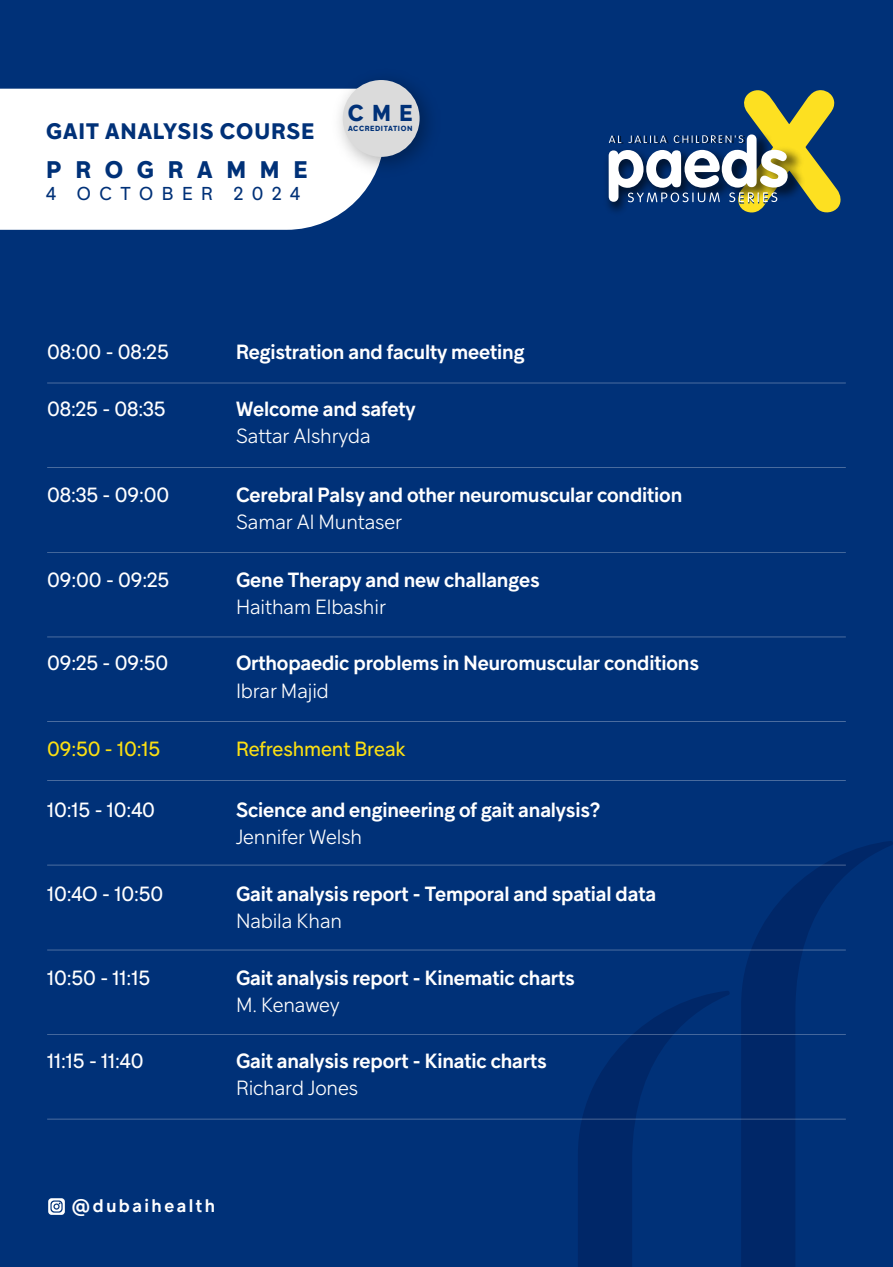
<style>
.page{position:relative;width:893px;height:1267px;background:#003178}
.page>*{position:absolute;margin:0;border:0;box-sizing:border-box;transform-origin:0 0}
.t1{font:700 23.7px "Guillon";letter-spacing:.58em;color:#003178}
.t2{font:700 22.65px "Guillon";color:#003178}
.t3{font:700 22.05px "Guillon";letter-spacing:.04em;color:#003178}
.t4{font:600 20.25px "Guillon";letter-spacing:-.005em;color:#fff}
.t5{font:20.25px "Guillon";letter-spacing:-.005em;color:#fff}
.t6{font:300 20.25px "Guillon";letter-spacing:-.005em;color:#fff}
.t7{font:20.25px "Guillon";letter-spacing:-.005em;color:#fbdf12}
.t8{font:18.45px "Guillon";letter-spacing:.46em;color:#003178}
.t9{font:600 18px "Guillon";letter-spacing:.14em;color:#fff}
.t10{font:700 7.35px "Guillon";letter-spacing:.08em;color:#003178}
</style>
<div class="page">
<svg style="left:609px;top:90px;width:232px;height:123px"></svg>
<div style="left:0;top:89px;width:370px;height:141px;background:#fff"></div>
<svg style="left:578px;top:991px;width:153px;height:276px"></svg>
<svg style="left:741px;top:841px;width:152px;height:426px"></svg>
<img style="left:324px;top:80px;width:105px;height:104px">
<div style="left:343px;top:80px;width:77px;height:77px;background:#dbdbdb;border-radius:50%"></div>
<hr style="left:47px;top:383px;width:799px;height:1px;background:#fff">
<hr style="left:47px;top:467px;width:799px;height:1px;background:#fff">
<hr style="left:47px;top:552px;width:799px;height:1px;background:#fff">
<hr style="left:47px;top:636px;width:799px;height:1px;background:#fff">
<hr style="left:47px;top:721px;width:799px;height:1px;background:#fff">
<hr style="left:47px;top:780px;width:799px;height:1px;background:#fff">
<hr style="left:47px;top:864px;width:799px;height:1px;background:#fff">
<hr style="left:47px;top:949px;width:799px;height:1px;background:#fff">
<hr style="left:47px;top:1034px;width:799px;height:1px;background:#fff">
<hr style="left:47px;top:1118px;width:799px;height:1px;background:#fff">
<svg style="left:48px;top:1198px;width:17px;height:17px"></svg>
<p class="t3" style="left:46px;top:117px;width:270px">GAIT ANALYSIS COURSE</p>
<p class="t1" style="left:46px;top:154px;width:263px">PROGRAMME</p>
<p class="t8" style="left:46px;top:182px;width:255px">4 OCTOBER 2024</p>
<p class="t2" style="left:348px;top:99px;width:66px">CME</p>
<p class="t10" style="left:348px;top:124px;width:66px">ACCREDITATION</p>
<p class="t5" style="left:47px;top:339px;width:123px">08:00 - 08:25</p>
<p class="t4" style="left:236px;top:339px;width:290px">Registration and faculty meeting</p>
<p class="t5" style="left:47px;top:396px;width:120px">08:25 - 08:35</p>
<p class="t4" style="left:236px;top:396px;width:181px">Welcome and safety</p>
<p class="t6" style="left:236px;top:423px;width:136px">Sattar Alshryda</p>
<p class="t5" style="left:47px;top:482px;width:124px">08:35 - 09:00</p>
<p class="t4" style="left:236px;top:482px;width:448px">Cerebral Palsy and other neuromuscular condition</p>
<p class="t6" style="left:236px;top:510px;width:167px">Samar Al Muntaser</p>
<p class="t5" style="left:47px;top:567px;width:124px">09:00 - 09:25</p>
<p class="t4" style="left:236px;top:567px;width:305px">Gene Therapy and new challanges</p>
<p class="t6" style="left:236px;top:594px;width:151px">Haitham Elbashir</p>
<p class="t5" style="left:47px;top:651px;width:123px">09:25 - 09:50</p>
<p class="t4" style="left:236px;top:650px;width:464px">Orthopaedic problems in Neuromuscular conditions</p>
<p class="t6" style="left:236px;top:678px;width:94px">Ibrar Majid</p>
<p class="t7" style="left:47px;top:736px;width:115px">09:50 - 10:15</p>
<p class="t7" style="left:236px;top:736px;width:171px">Refreshment Break</p>
<p class="t5" style="left:47px;top:797px;width:109px">10:15 - 10:40</p>
<p class="t4" style="left:236px;top:797px;width:366px">Science and engineering of gait analysis?</p>
<p class="t6" style="left:236px;top:825px;width:128px">Jennifer Welsh</p>
<p class="t5" style="left:47px;top:881px;width:118px">10:4O - 10:50</p>
<p class="t4" style="left:236px;top:881px;width:421px">Gait analysis report - Temporal and spatial data</p>
<p class="t6" style="left:236px;top:908px;width:108px">Nabila Khan</p>
<p class="t5" style="left:47px;top:965px;width:104px">10:50 - 11:15</p>
<p class="t4" style="left:236px;top:965px;width:340px">Gait analysis report - Kinematic charts</p>
<p class="t6" style="left:236px;top:992px;width:105px">M. Kenawey</p>
<p class="t5" style="left:47px;top:1048px;width:98px">11:15 - 11:40</p>
<p class="t4" style="left:236px;top:1048px;width:312px">Gait analysis report - Kinatic charts</p>
<p class="t6" style="left:236px;top:1075px;width:124px">Richard Jones</p>
<p class="t9" style="left:72px;top:1194px;width:145px">@dubaihealth</p>
</div>
